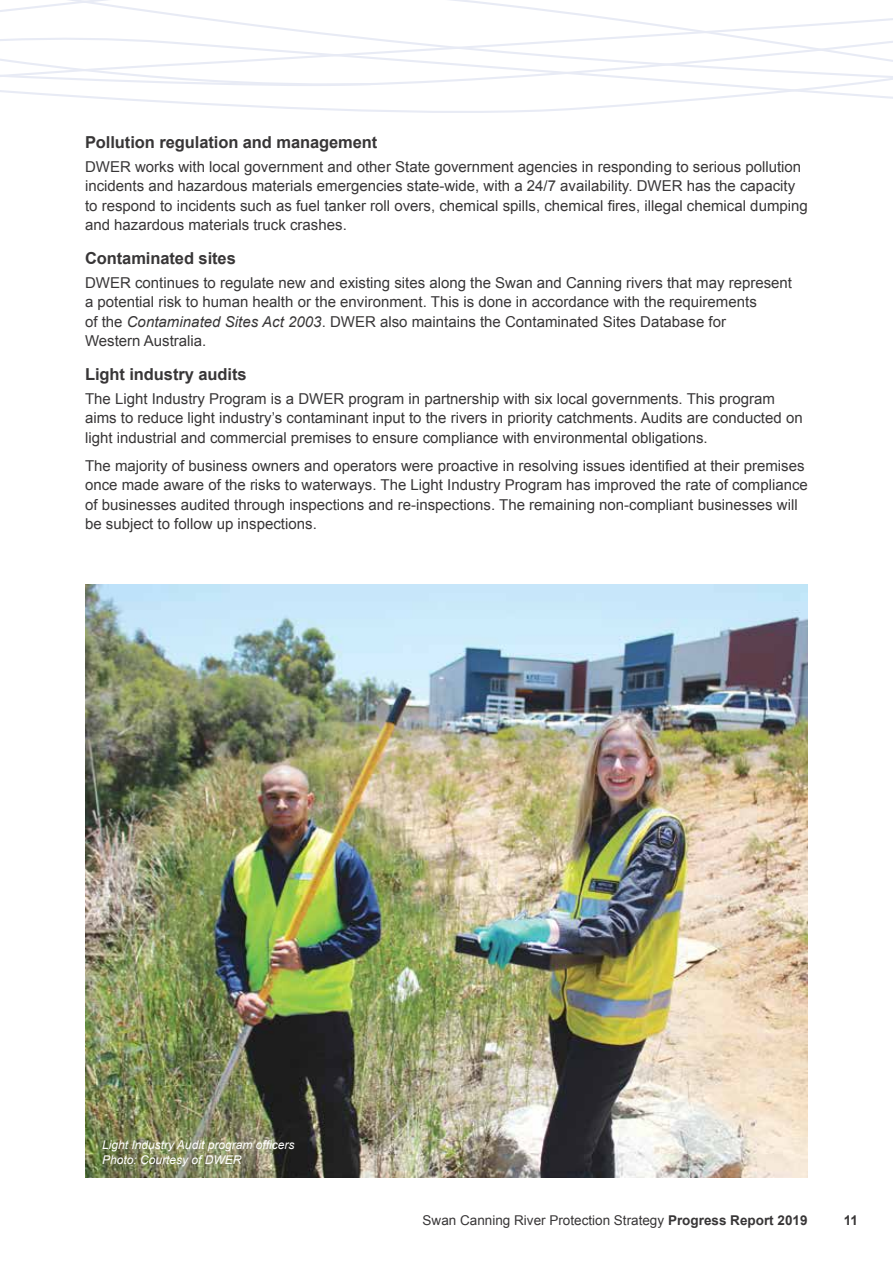
<style>
.page{position:relative;width:893px;height:1263px;background:#fff}
.page>*{position:absolute;margin:0;border:0;box-sizing:border-box;transform-origin:0 0}
.t1{font:700 16.5px "Arial";letter-spacing:-.005em;color:#383637}
.t2{font:15px/19.5px "Arial";color:#383637}
.t3{font:13.5px "Arial";color:#383637}
.t4{font:700 13.5px "Arial";color:#383637}
.pic_captions{font:italic 12px/15px "Arial";color:#fff}
.s1{font-style:italic}
.s2{font-weight:700}
</style>
<div class="page">
<svg style="left:0;top:87px;width:893px;height:26px"></svg>
<svg style="left:372px;top:81px;width:509px;height:6px"></svg>
<svg style="left:372px;top:0;width:521px;height:81px"></svg>
<svg style="left:0;top:0;width:372px;height:88px"></svg>
<img style="left:85px;top:584px;width:723px;height:594px">
<h3 class="t1" style="left:85px;top:131px;width:294px">Pollution regulation and management</h3>
<p class="t2" style="left:85px;top:157px;width:724px">DWER works with local government and other State government agencies in responding to serious pollution incidents and hazardous materials emergencies state-wide, with a 24/7 availability. DWER has the capacity to respond to incidents such as fuel tanker roll overs, chemical spills, chemical fires, illegal chemical dumping and hazardous materials truck crashes.</p>
<h3 class="t1" style="left:85px;top:247px;width:152px">Contaminated sites</h3>
<p class="t2" style="left:85px;top:273px;width:708px">DWER continues to regulate new and existing sites along the Swan and Canning rivers that may represent a potential risk to human health or the environment. This is done in accordance with the requirements<br>of the <span class="s1">Contaminated Sites Act 2003</span>. DWER also maintains the Contaminated Sites Database for<br>Western Australia.</p>
<h3 class="t1" style="left:85px;top:363px;width:163px">Light industry audits</h3>
<p class="t2" style="left:85px;top:389px;width:719px">The Light Industry Program is a DWER program in partnership with six local governments. This program aims to reduce light industry’s contaminant input to the rivers in priority catchments. Audits are conducted on light industrial and commercial premises to ensure compliance with environmental obligations.</p>
<p class="t2" style="left:85px;top:456px;width:724px">The majority of business owners and operators were proactive in resolving issues identified at their premises once made aware of the risks to waterways. The Light Industry Program has improved the rate of compliance of businesses audited through inspections and re-inspections. The remaining non-compliant businesses will be subject to follow up inspections.</p>
<p class="pic_captions" style="left:102px;top:1137px;width:194px">Light Industry Audit program officers<br>Photo: Courtesy of DWER</p>
<p class="t3" style="left:423px;top:1212px;width:386px">Swan Canning River Protection Strategy <span class="s2">Progress Report 2019</span></p>
<p class="t4" style="left:844px;top:1212px;width:16px">11</p>
</div>
